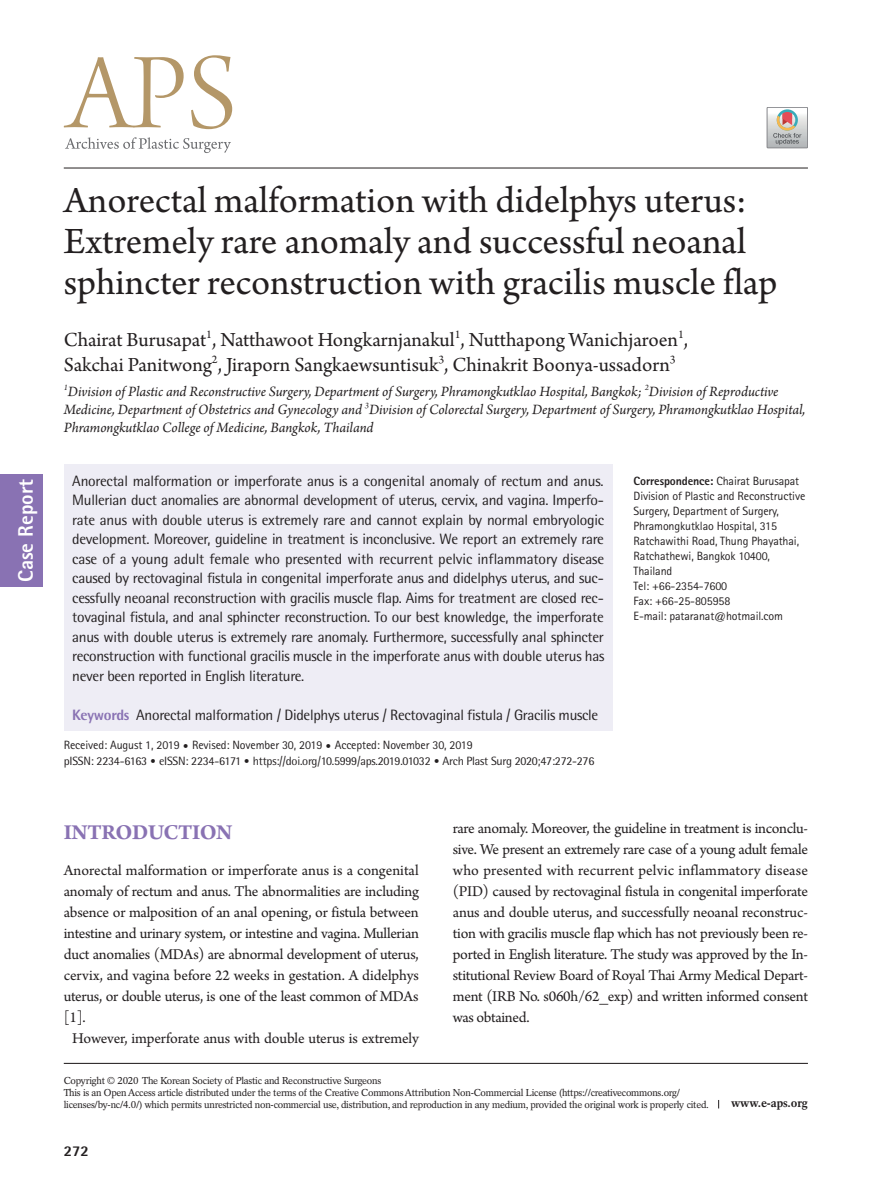
<style>
.page{position:relative;width:893px;height:1191px;background:#fff}
.page>*{position:absolute;margin:0;border:0;box-sizing:border-box;transform-origin:0 0}
.제목{font:39px/41px "Arno Pro";color:#231f20}
.대제목{font:700 22.5px "Arno Pro";letter-spacing:-.02em;color:#8972b3}
.저자{font:21px/25.2px "Arno Pro";letter-spacing:-.005em;color:#231f20}
.t1{font:800 21px "Rotis Sans Serif Std";color:#fff}
.본문{font:15.75px/21px "Arno Pro";letter-spacing:-.015em;color:#231f20;text-align:justify}
.본문_0{font:15.75px/21px "Arno Pro";letter-spacing:-.02em;color:#231f20;text-align:justify}
.초록{font:15px/19.5px "Rotis Semi Sans Std";letter-spacing:-.02em;color:#231f20;text-align:justify}
.소속{font:italic 15px/18px "Arno Pro";letter-spacing:-.005em;color:#231f20}
.t2{font:800 15px "Rotis Semi Sans Std";color:#231f20}
.교신저자{font:12px/15px "Rotis Sans Serif Std";letter-spacing:-.01em;color:#231f20}
.t3{font:12px "Rotis Semi Sans Std";letter-spacing:-.02em;color:#231f20}
.t4{font:700 12px "Rotation LT Std";letter-spacing:-.01em;color:#231f20}
.t5{font:10.05px/12px "Rotation LT Std";letter-spacing:-.025em;color:#231f20}
.s1{font-weight:800;color:#8972b3}
.s2{font-weight:800}
.s3{font-family:"DIN Pro";font-weight:300}
</style>
<div class="page">
<div style="left:0;top:474px;width:43px;height:113px;background:#8972b3"></div>
<hr style="left:64px;top:1062px;width:744px;height:2px;background:#231f20">
<hr style="left:64px;top:168px;width:744px;height:1px;background:#231f20">
<svg style="left:64px;top:55px;width:168px;height:74px"></svg>
<svg style="left:65px;top:137px;width:166px;height:16px"></svg>
<div style="left:64px;top:464px;width:548px;height:266px;background:#eeedf5"></div>
<svg style="left:767px;top:107px;width:41px;height:41px;background:#c2bdbb"></svg>
<h3 class="t1" style="left:12px;top:582px;width:105px;rotate:-90deg">Case Report</h3>
<p class="제목" style="left:64px;top:182px;width:715px">Anorectal malformation with didelphys uterus:<br>Extremely rare anomaly and successful neoanal sphincter reconstruction with gracilis muscle flap</p>
<p class="저자" style="left:64px;top:328px;width:626px">Chairat Burusapat<sup>1</sup>, Natthawoot Hongkarnjanakul<sup>1</sup>, Nutthapong Wanichjaroen<sup>1</sup>,<br>Sakchai Panitwong<sup>2</sup>, Jiraporn Sangkaewsuntisuk<sup>3</sup>, Chinakrit Boonya-ussadorn<sup>3</sup></p>
<p class="소속" style="left:64px;top:383px;width:743px"><sup>1</sup>Division of Plastic and Reconstructive Surgery, Department of Surgery, Phramongkutklao Hospital, Bangkok; <sup>2</sup>Division of Reproductive<br>Medicine, Department of Obstetrics and Gynecology and <sup>3</sup>Division of Colorectal Surgery, Department of Surgery, Phramongkutklao Hospital,<br>Phramongkutklao College of Medicine, Bangkok, Thailand</p>
<p class="초록" style="left:72px;top:471px;width:533px">Anorectal malformation or imperforate anus is a congenital anomaly of rectum and anus.<br>Mullerian duct anomalies are abnormal development of uterus, cervix, and vagina. Imperfo&shy;rate anus with double uterus is extremely rare and cannot explain by normal embryologic development. Moreover, guideline in treatment is inconclusive. We report an extremely rare case of a young adult female who presented with recurrent pelvic inflammatory disease caused by rectovaginal fistula in congenital imperforate anus and didelphys uterus, and suc&shy;cessfully neoanal reconstruction with gracilis muscle flap. Aims for treatment are closed rec&shy;tovaginal fistula, and anal sphincter reconstruction. To our best knowledge, the imperforate anus with double uterus is extremely rare anomaly. Furthermore, successfully anal sphincter reconstruction with functional gracilis muscle in the imperforate anus with double uterus has never been reported in English literature.</p>
<p class="초록" style="left:72px;top:705px;width:527px"><span class="s1">Keywords</span> Anorectal malformation / Didelphys uterus / Rectovaginal fistula / Gracilis muscle</p>
<p class="교신저자" style="left:634px;top:474px;width:167px"><span class="s2">Correspondence:</span> Chairat Burusapat</p>
<p class="교신저자" style="left:634px;top:489px;width:173px">Division of Plastic and Reconstructive<br>Surgery, Department of Surgery,<br>Phramongkutklao Hospital, 315<br>Ratchawithi Road, Thung Phayathai,<br>Ratchathewi, Bangkok 10400,<br>Thailand</p>
<p class="교신저자" style="left:634px;top:579px;width:95px">Tel: +66-2354-7600</p>
<p class="교신저자" style="left:634px;top:594px;width:98px">Fax: +66-25-805958</p>
<p class="교신저자" style="left:634px;top:609px;width:151px">E-mail: pataranat@hotmail.com</p>
<p class="교신저자" style="left:64px;top:737px;width:410px">Received: August 1, 2019 <span class="s3">•</span> Revised: November 30, 2019 <span class="s3">•</span> Accepted: November 30, 2019</p>
<p class="t3" style="left:64px;top:754px;width:532px">pISSN: 2234-6163 <span class="s3">•</span> eISSN: 2234-6171 <span class="s3">•</span> https://doi.org/10.5999/aps.2019.01032 <span class="s3">•</span> Arch Plast Surg 2020;47:272-276</p>
<p class="대제목" style="left:64px;top:819px;width:170px">INTRODUCTION</p>
<p class="본문_0" style="left:64px;top:861px;width:357px">Anorectal malformation or imperforate anus is a congenital anomaly of rectum and anus. The abnormalities are including absence or malposition of an anal opening, or fistula between intestine and urinary system, or intestine and vagina. Mullerian duct anomalies (MDAs) are abnormal development of uterus, cervix, and vagina before 22 weeks in gestation. A didelphys uterus, or double uterus, is one of the least common of MDAs [1].</p>
<p class="본문" style="left:72px;top:1029px;width:348px">However, imperforate anus with double uterus is extremely</p>
<p class="본문" style="left:453px;top:819px;width:357px">rare anomaly. Moreover, the guideline in treatment is inconclu&shy;sive. We present an extremely rare case of a young adult female who presented with recurrent pelvic inflammatory disease (PID) caused by rectovaginal fistula in congenital imperforate anus and double uterus, and successfully neoanal reconstruc&shy;tion with gracilis muscle flap which has not previously been re&shy;ported in English literature. The study was approved by the In&shy;stitutional Review Board of Royal Thai Army Medical Depart&shy;ment (IRB No. s060h/62_exp) and written informed consent was obtained.</p>
<p class="t5" style="left:64px;top:1074px;width:319px">Copyright © 2020 The Korean Society of Plastic and Reconstructive Surgeons</p>
<p class="t5" style="left:64px;top:1086px;width:647px">This is an Open Access article distributed under the terms of the Creative Commons Attribution Non-Commercial License (https://creativecommons.org/ licenses/by-nc/4.0/) which permits unrestricted non-commercial use, distribution, and reproduction in any medium, provided the original work is properly cited.</p>
<p class="t2" style="left:64px;top:1141px;width:27px">272</p>
<p class="t4" style="left:731px;top:1096px;width:78px">www.e-aps.org</p>
</div>
